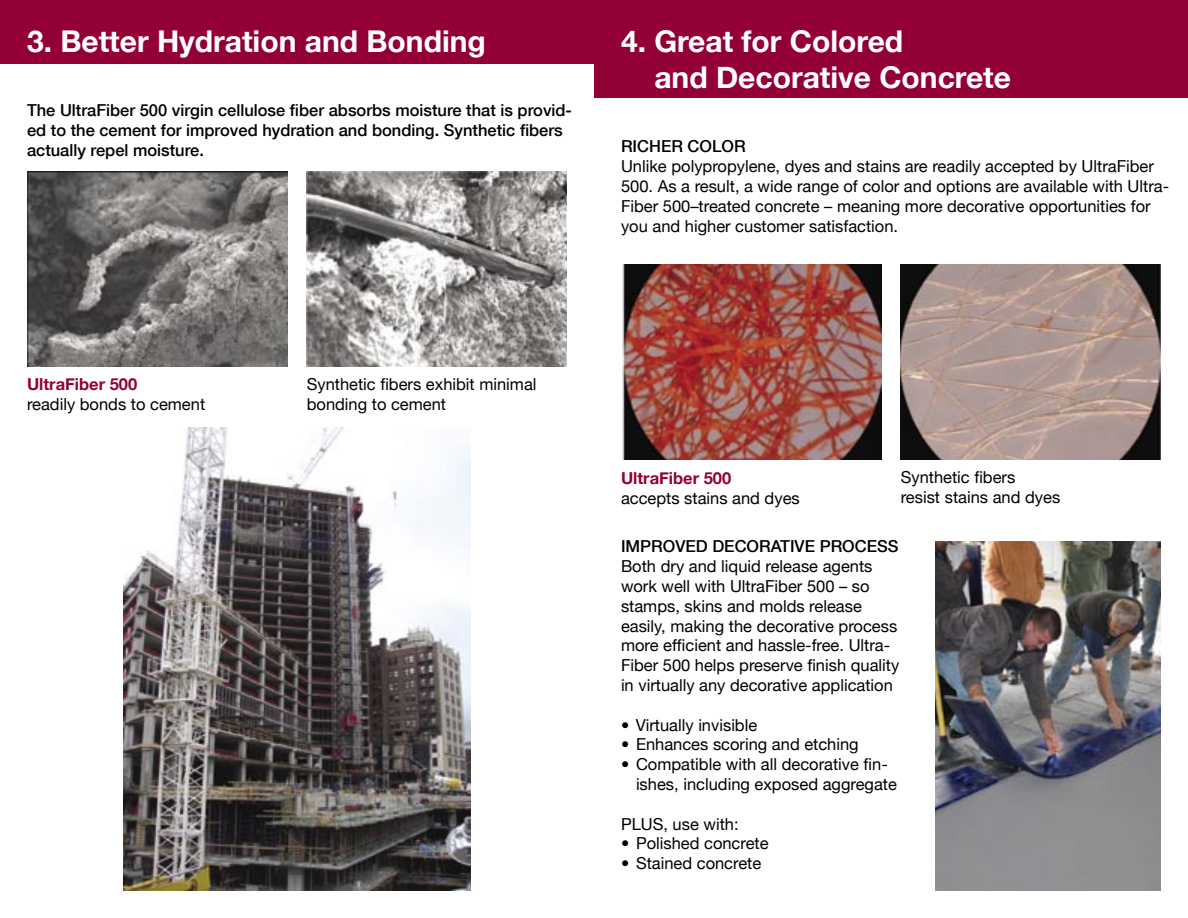
<style>
.page{position:relative;width:1188px;height:918px;background:#fff}
.page>*{position:absolute;margin:0;border:0;box-sizing:border-box;transform-origin:0 0}
.t1{font:700 30px/36px "Helvetica Neue";color:#fff}
.t2{font:16.5px/19.8px "Helvetica Neue";color:#000}
.t3{font:500 16.5px/19.8px "Helvetica Neue";color:#000}
.s1{font-weight:700;color:#930036}
</style>
<div class="page">
<div style="left:0;top:0;width:600px;height:64px;background:#930036"></div>
<img style="left:27px;top:171px;width:261px;height:196px">
<img style="left:306px;top:171px;width:261px;height:196px">
<img style="left:123px;top:427px;width:348px;height:463px">
<div style="left:594px;top:0;width:594px;height:98px;background:#930036"></div>
<img style="left:621px;top:264px;width:261px;height:196px">
<img style="left:900px;top:264px;width:261px;height:196px">
<img style="left:935px;top:541px;width:226px;height:349px">
<p class="t1" style="left:27px;top:22px;width:460px">3. Better Hydration and Bonding</p>
<p class="t3" style="left:27px;top:100px;width:547px">The UltraFiber 500 virgin cellulose fiber absorbs moisture that is provid&shy;ed to the cement for improved hydration and bonding. Synthetic fibers actually repel moisture.</p>
<p class="t1" style="left:654px;top:22px;width:358px;text-indent:-33px">4. Great for Colored<br>and Decorative Concrete</p>
<p class="t3" style="left:621px;top:136px;width:126px">RICHER COLOR</p>
<p class="t2" style="left:621px;top:156px;width:550px">Unlike polypropylene, dyes and stains are readily accepted by UltraFiber 500. As a result, a wide range of color and options are available with Ultra-Fiber 500–treated concrete – meaning more decorative opportunities for you and higher customer satisfaction.</p>
<p class="t2" style="left:27px;top:374px;width:180px"><span class="s1">UltraFiber 500<br></span>readily bonds to cement</p>
<p class="t2" style="left:307px;top:374px;width:231px">Synthetic fibers exhibit minimal</p>
<p class="t2" style="left:307px;top:394px;width:141px">bonding to cement</p>
<p class="t2" style="left:621px;top:468px;width:180px"><span class="s1">UltraFiber 500<br></span>accepts stains and dyes</p>
<p class="t2" style="left:901px;top:467px;width:161px">Synthetic fibers<br>resist stains and dyes</p>
<p class="t3" style="left:621px;top:536px;width:279px">IMPROVED DECORATIVE PROCESS</p>
<p class="t2" style="left:621px;top:556px;width:280px">Both dry and liquid release agents work well with UltraFiber 500 – so stamps, skins and molds release easily, making the decorative process more efficient and hassle-free. Ultra-Fiber 500 helps preserve finish quality in virtually any decorative application</p>
<p class="t2" style="left:621px;top:715px;width:138px">• Virtually invisible</p>
<p class="t2" style="left:621px;top:734px;width:239px">• Enhances scoring and etching</p>
<p class="t2" style="left:636px;top:754px;width:262px;text-indent:-15px">• Compatible with all decorative fin&shy;ishes, including exposed aggregate</p>
<p class="t2" style="left:621px;top:814px;width:119px">PLUS, use with:</p>
<p class="t2" style="left:621px;top:833px;width:149px">• Polished concrete</p>
<p class="t2" style="left:621px;top:853px;width:142px">• Stained concrete</p>
</div>
